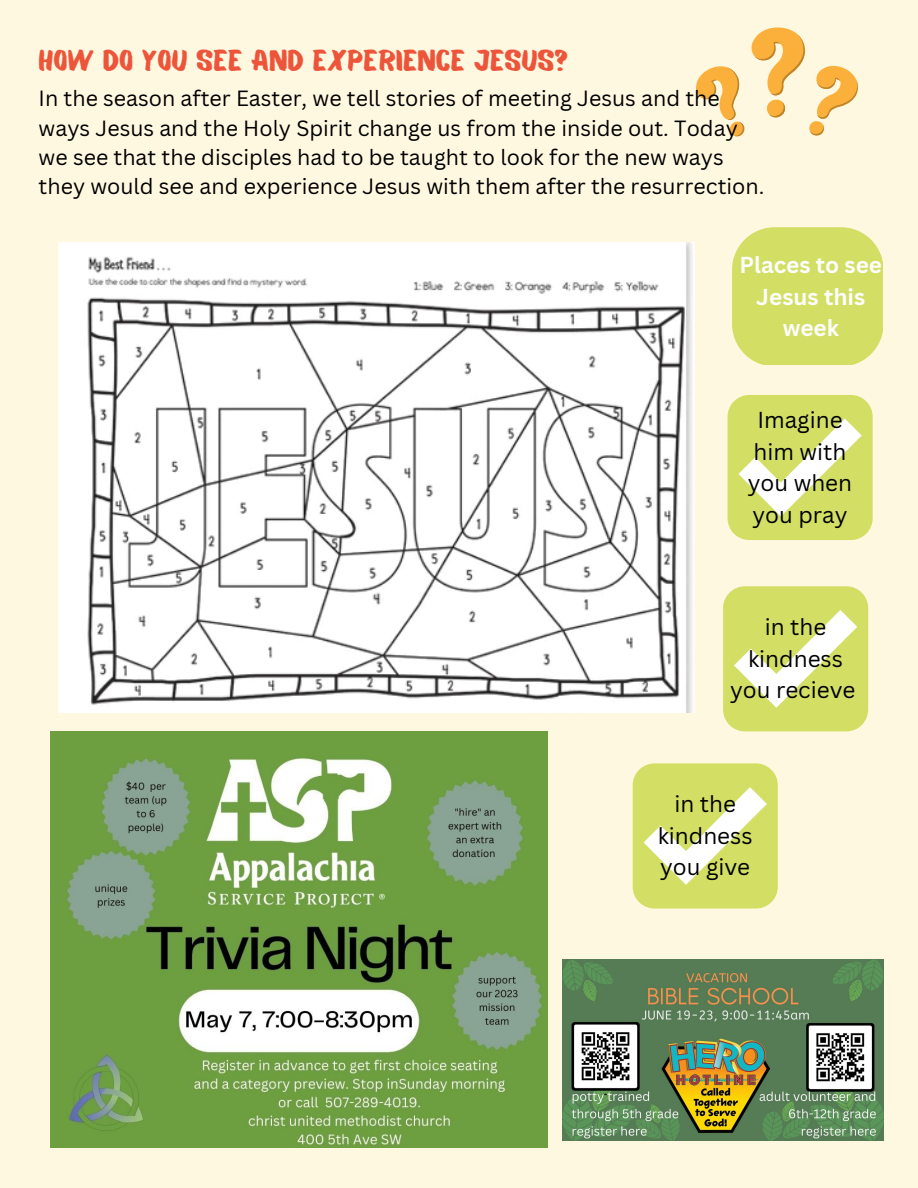
<style>
.page{position:relative;width:918px;height:1188px;background:#fff8e1}
.page>*{position:absolute;margin:0;border:0;box-sizing:border-box;transform-origin:0 0}
.t1{font:29.25px "Balmy";color:#ed553b}
.t2{font:22.5px/31.5px "Canva Sans";color:#000;text-align:center}
.t3{font:700 22.5px/31.5px "Canva Sans";color:#fdfdfd;text-align:center}
.t4{font:21.45px/29.2px "Canva Sans";color:#000}
</style>
<div class="page">
<img style="left:562px;top:959px;width:322px;height:181px">
<img style="left:50px;top:731px;width:498px;height:417px">
<svg style="left:696px;top:27px;width:162px;height:110px"></svg>
<img style="left:59px;top:242px;width:636px;height:471px">
<div style="left:728px;top:395px;width:145px;height:145px;background:#d2df64;border-radius:22px"></div>
<svg style="left:738px;top:419px;width:124px;height:97px"></svg>
<div style="left:723px;top:586px;width:145px;height:145px;background:#d2df64;border-radius:22px"></div>
<svg style="left:734px;top:610px;width:123px;height:98px"></svg>
<svg style="left:732px;top:227px;width:151px;height:138px;background:#d5e06c"></svg>
<div style="left:633px;top:763px;width:145px;height:146px;background:#d2df64;border-radius:22px"></div>
<svg style="left:644px;top:787px;width:123px;height:98px"></svg>
<h1 class="t1" style="left:39px;top:49px;width:531px">HOW DO YOU SEE AND EXPERIENCE JESUS?</h1>
<p class="t4" style="left:39px;top:83px;width:727px">In the season after Easter, we tell stories of meeting Jesus and the ways Jesus and the Holy Spirit change us from the inside out. Today we see that the disciples had to be taught to look for the new ways they would see and experience Jesus with them after the resurrection.</p>
<p class="t3" style="left:739px;top:249px;width:144px">Places to see<br>Jesus this week</p>
<p class="t2" style="left:748px;top:404px;width:106px">Imagine him with you when you pray</p>
<p class="t2" style="left:730px;top:611px;width:127px">in the kindness you recieve</p>
<p class="t2" style="left:658px;top:788px;width:96px">in the kindness you give</p>
</div>
